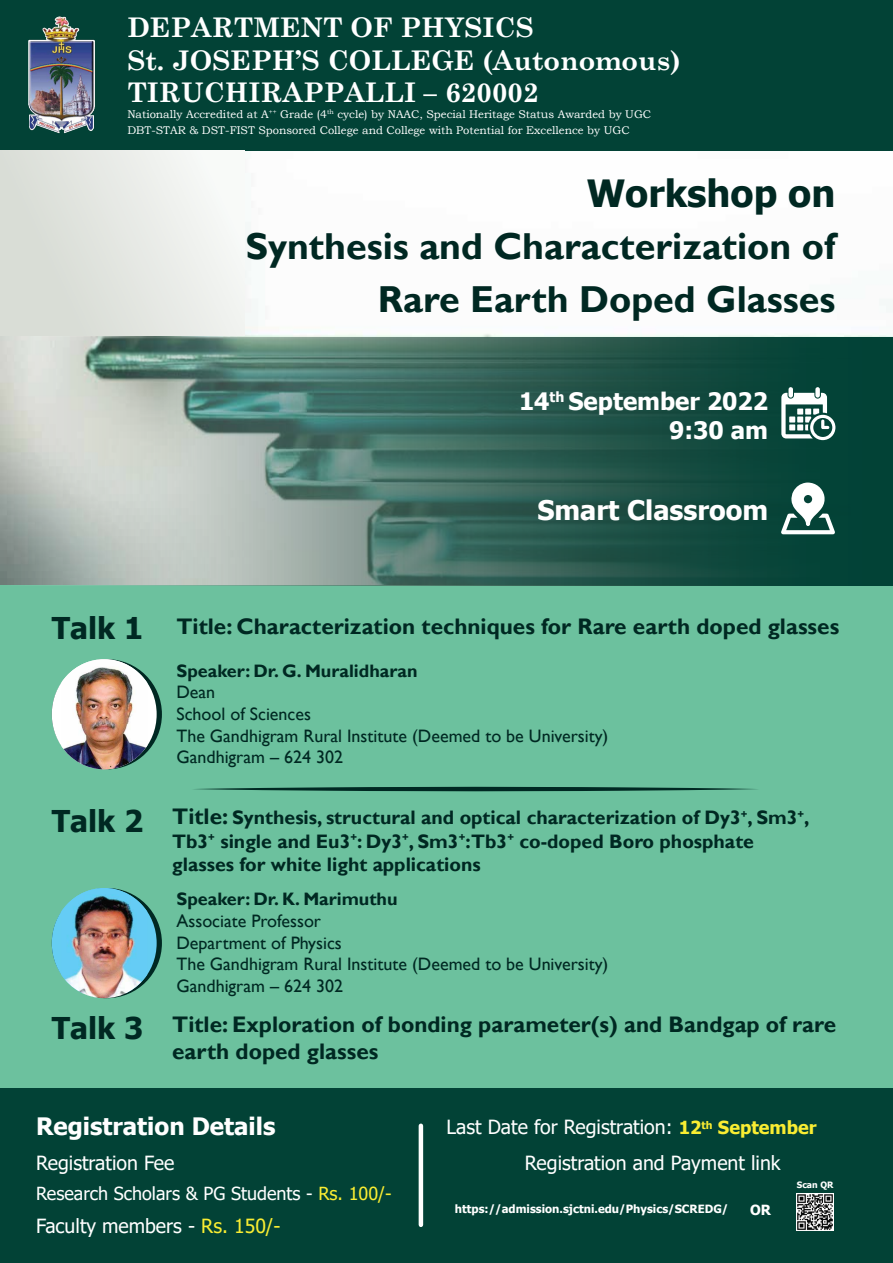
<style>
.page{position:relative;width:893px;height:1263px;background:#fff}
.page>*{position:absolute;margin:0;border:0;box-sizing:border-box;transform-origin:0 0}
.t1{font:700 37.5px/52.5px "Gill Sans";color:#002822;text-align:right}
.t2{font:700 37.5px "Tahoma";color:#002822}
.t3{font:700 30px "Tahoma";color:#002822}
.t4{font:700 27.15px/32.5px "Century Schoolbook";color:#fff}
.t5{font:700 27px "Tahoma";color:#fff}
.t6{font:700 24px/28.8px "Tahoma";color:#fff;text-align:right}
.t7{font:700 22.5px/27px "Gill Sans";color:#002822}
.t8{font:700 19.5px/23.4px "Gill Sans";color:#002822}
.t9{font:19.5px "Tahoma";color:#fff}
.t10{font:18px/21.6px "Gill Sans";color:#002822}
.t11{font:700 18px "Gill Sans";color:#002822}
.t12{font:18px "Tahoma";color:#fff}
.t13{font:700 13.95px "Tahoma";color:#fff}
.t14{font:700 11.4px "Tahoma";color:#fff}
.t15{font:11.1px/15.9px "Bookman Old Style";color:#fff}
.t16{font:700 8.7px "Tahoma";color:#fff}
.s1{font-family:"Tahoma";font-size:30px}
.s2{font-size:22.5px}
.s3{font-weight:700;font-size:18px;color:#f9ed32}
.s4{color:#f9ed32}
</style>
<div class="page">
<img style="left:0;top:222px;width:893px;height:116px">
<div style="left:0;top:0;width:893px;height:151px;background:#024236"></div>
<img style="left:28px;top:16px;width:67px;height:118px">
<div style="left:0;top:586px;width:893px;height:677px;background:#6cc19e"></div>
<div style="left:0;top:1088px;width:893px;height:175px;background:#024236"></div>
<svg style="left:0;top:338px;width:893px;height:248px;background:#567b72"></svg>
<svg style="left:781px;top:387px;width:54px;height:53px"></svg>
<svg style="left:781px;top:482px;width:54px;height:52px"></svg>
<svg style="left:52px;top:676px;width:105px;height:76px"></svg>
<img style="left:62px;top:659px;width:85px;height:110px">
<svg style="left:52px;top:905px;width:105px;height:76px"></svg>
<img style="left:61px;top:888px;width:86px;height:110px">
<hr style="left:419px;top:1126px;width:4px;height:99px;background:#fff">
<svg style="left:194px;top:787px;width:564px;height:4px;background:#1b4e41"></svg>
<img style="left:796px;top:1193px;width:38px;height:37px">
<div style="left:0;top:151px;width:245px;height:185px;background:linear-gradient(to right,#d5d9d2,#f6f7f5)"></div>
<h3 class="t4" style="left:127px;top:10px;width:555px">DEPARTMENT OF PHYSICS<br>St. JOSEPH’S COLLEGE (Autonomous)<br>TIRUCHIRAPPALLI – 620002</h3>
<p class="t15" style="left:127px;top:106px;width:525px">Nationally Accredited at A<sup>++</sup> Grade (4<sup>th</sup> cycle) by NAAC, Special Heritage Status Awarded by UGC<br>DBT-STAR &amp; DST-FIST Sponsored College and College with Potential for Excellence by UGC</p>
<h1 class="t2" style="left:587px;top:167px;width:250px">Workshop on</h1>
<h1 class="t1" style="left:245px;top:221px;width:592px">Synthesis and Characterization of<br>Rare Earth Doped Glasses</h1>
<h3 class="t6" style="left:519px;top:388px;width:251px">14<sup>th</sup> September 2022<br>9:30 am</h3>
<h3 class="t5" style="left:537px;top:491px;width:232px">Smart Classroom</h3>
<h2 class="t3" style="left:52px;top:606px;width:93px">Talk 1</h2>
<p class="t7" style="left:176px;top:613px;width:664px">Title: Characterization techniques for Rare earth doped glasses</p>
<p class="t11" style="left:176px;top:660px;width:242px">Speaker: Dr. G. Muralidharan</p>
<p class="t10" style="left:176px;top:682px;width:433px">Dean<br>School of Sciences<br>The Gandhigram Rural Institute (Deemed to be University)<br>Gandhigram – 624 302</p>
<p class="t8" style="left:172px;top:807px;width:639px;text-indent:-120px"><span class="s1">Talk 2</span> <span class="s2">Title:</span> Synthesis, structural and optical characterization of Dy3<sup>+</sup>, Sm3<sup>+</sup>,<br>Tb3<sup>+</sup> single and Eu3<sup>+</sup>: Dy3<sup>+</sup>, Sm3<sup>+</sup>:Tb3<sup>+</sup> co-doped Boro phosphate glasses for white light applications</p>
<p class="t11" style="left:176px;top:888px;width:223px">Speaker: Dr. K. Marimuthu</p>
<p class="t10" style="left:176px;top:910px;width:433px">Associate Professor<br>Department of Physics<br>The Gandhigram Rural Institute (Deemed to be University)<br>Gandhigram – 624 302</p>
<p class="t7" style="left:172px;top:1011px;width:666px;text-indent:-120px"><span class="s1">Talk 3</span> Title: Exploration of bonding parameter(s) and Bandgap of rare earth doped glasses</p>
<h3 class="t6" style="left:36px;top:1113px;width:241px">Registration Details</h3>
<p class="t9" style="left:446px;top:1114px;width:372px">Last Date for Registration: <span class="s3">12</span><sup>th</sup> <span class="s3">September</span></p>
<p class="t9" style="left:36px;top:1150px;width:140px">Registration Fee</p>
<p class="t9" style="left:525px;top:1150px;width:257px">Registration and Payment link</p>
<p class="t12" style="left:36px;top:1182px;width:357px">Research Scholars &amp; PG Students - <span class="s4">Rs. 100/-</span></p>
<p class="t9" style="left:36px;top:1213px;width:246px">Faculty members - <span class="s4">Rs. 150/-</span></p>
<p class="t14" style="left:455px;top:1200px;width:275px">https://admission.sjctni.edu/Physics/SCREDG/</p>
<p class="t13" style="left:750px;top:1200px;width:22px">OR</p>
<p class="t16" style="left:797px;top:1178px;width:38px">Scan QR</p>
</div>
